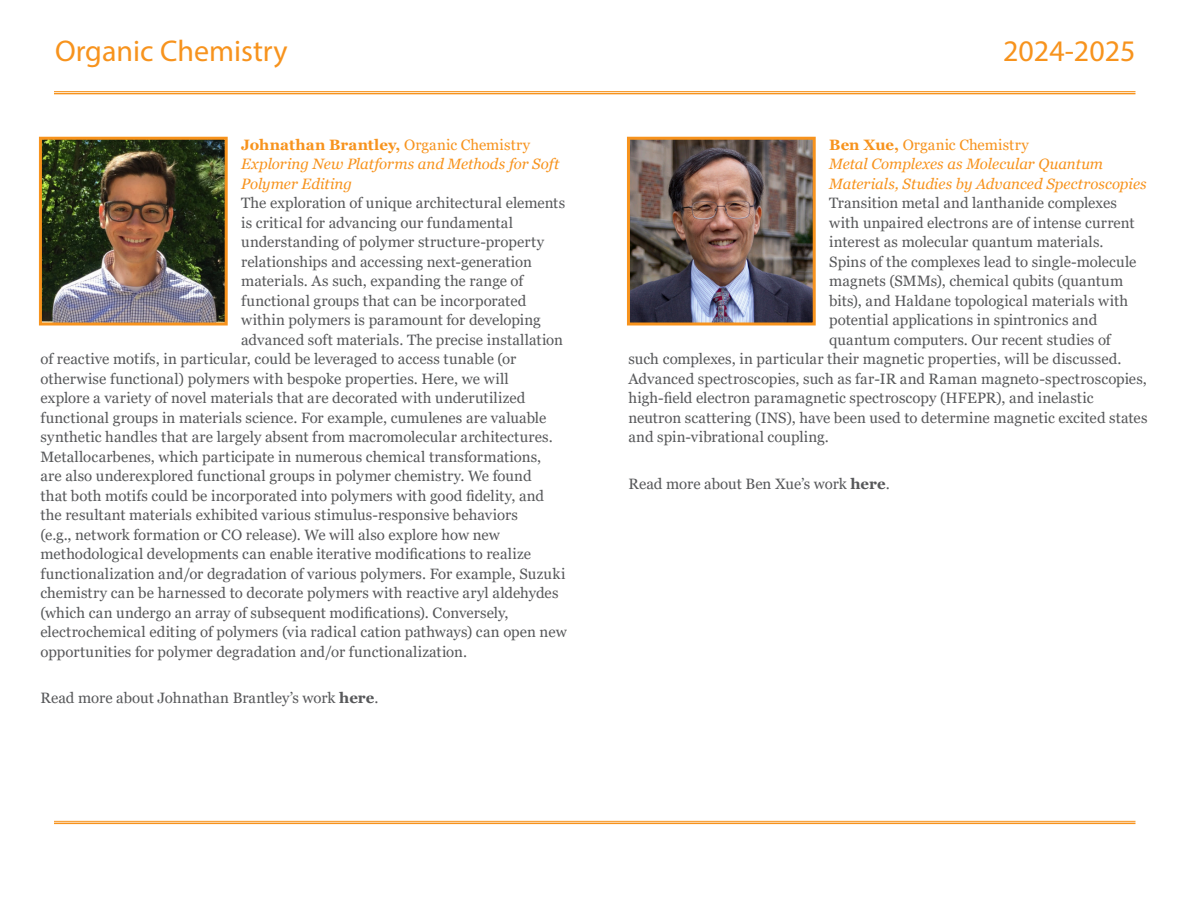
<style>
.page{position:relative;width:1188px;height:918px;background:#fff}
.page>*{position:absolute;margin:0;border:0;box-sizing:border-box;transform-origin:0 0}
.t1{font:30px "Myriad Pro";color:#f7931d}
.t2{font:15px "Georgia";letter-spacing:.005em;color:#57585a}
.t3{font:italic 15px "Georgia";color:#f7931d}
.t4{font:700 15px "Georgia";letter-spacing:.01em;color:#f7931d}
.t5{font:15px "Georgia";letter-spacing:.01em;color:#f7931d}
.s1{font-weight:400}
.s2{font-weight:700}
</style>
<div class="page">
<img style="left:43px;top:141px;width:181px;height:181px">
<div style="left:39px;top:137px;width:189px;height:189px;border:3px solid #f7931d"></div>
<img style="left:631px;top:141px;width:181px;height:180px">
<div style="left:627px;top:137px;width:189px;height:188px;border:3px solid #f7931d"></div>
<hr style="left:54px;top:91px;width:1082px;height:1px;background:#f7931d">
<hr style="left:54px;top:93px;width:1082px;height:1px;background:#f7931d">
<hr style="left:54px;top:821px;width:1082px;height:1px;background:#f7931d">
<hr style="left:54px;top:823px;width:1082px;height:1px;background:#f7931d">
<p class="t1" style="left:55px;top:33px;width:234px">Organic Chemistry</p>
<p class="t1" style="left:1003px;top:33px;width:134px">2024-2025</p>
<h3 class="t4" style="left:241px;top:135px;width:291px">Johnathan Brantley, <span class="s1">Organic Chemistry</span></h3>
<h3 class="t3" style="left:241px;top:154px;width:320px">Exploring New Platforms and Methods for Soft</h3>
<h3 class="t3" style="left:241px;top:174px;width:112px">Polymer Editing</h3>
<h3 class="t2" style="left:241px;top:194px;width:326px">The exploration of unique architectural elements</h3>
<h3 class="t2" style="left:241px;top:213px;width:273px">is critical for advancing our fundamental</h3>
<h3 class="t2" style="left:241px;top:233px;width:304px">understanding of polymer structure-property</h3>
<h3 class="t2" style="left:241px;top:252px;width:292px">relationships and accessing next-generation</h3>
<h3 class="t2" style="left:241px;top:272px;width:284px">materials. As such, expanding the range of</h3>
<h3 class="t2" style="left:241px;top:291px;width:287px">functional groups that can be incorporated</h3>
<h3 class="t2" style="left:241px;top:311px;width:301px">within polymers is paramount for developing</h3>
<h3 class="t2" style="left:241px;top:330px;width:323px">advanced soft materials. The precise installation</h3>
<h3 class="t2" style="left:40px;top:350px;width:477px">of reactive motifs, in particular, could be leveraged to access tunable (or</h3>
<h3 class="t2" style="left:40px;top:369px;width:470px">otherwise functional) polymers with bespoke properties. Here, we will</h3>
<h3 class="t2" style="left:40px;top:389px;width:487px">explore a variety of novel materials that are decorated with underutilized</h3>
<h3 class="t2" style="left:40px;top:408px;width:507px">functional groups in materials science. For example, cumulenes are valuable</h3>
<h3 class="t2" style="left:40px;top:428px;width:514px">synthetic handles that are largely absent from macromolecular architectures.</h3>
<h3 class="t2" style="left:40px;top:447px;width:502px">Metallocarbenes, which participate in numerous chemical transformations,</h3>
<h3 class="t2" style="left:40px;top:467px;width:493px">are also underexplored functional groups in polymer chemistry. We found</h3>
<h3 class="t2" style="left:40px;top:486px;width:505px">that both motifs could be incorporated into polymers with good fidelity, and</h3>
<h3 class="t2" style="left:40px;top:506px;width:479px">the resultant materials exhibited various stimulus-responsive behaviors</h3>
<h3 class="t2" style="left:40px;top:525px;width:461px">(e.g., network formation or CO release). We will also explore how new</h3>
<h3 class="t2" style="left:40px;top:545px;width:492px">methodological developments can enable iterative modifications to realize</h3>
<h3 class="t2" style="left:40px;top:564px;width:526px">functionalization and/or degradation of various polymers. For example, Suzuki</h3>
<h3 class="t2" style="left:40px;top:584px;width:520px">chemistry can be harnessed to decorate polymers with reactive aryl aldehydes</h3>
<h3 class="t2" style="left:40px;top:603px;width:470px">(which can undergo an array of subsequent modifications). Conversely,</h3>
<h3 class="t2" style="left:40px;top:623px;width:528px">electrochemical editing of polymers (via radical cation pathways) can open new</h3>
<h3 class="t2" style="left:40px;top:642px;width:428px">opportunities for polymer degradation and/or functionalization.</h3>
<h3 class="t2" style="left:40px;top:689px;width:340px">Read more about Johnathan Brantley’s work <span class="s2">here</span>.</h3>
<h3 class="t5" style="left:829px;top:135px;width:201px"><span class="s2">Ben Xue,</span> Organic Chemistry</h3>
<h3 class="t3" style="left:829px;top:154px;width:275px">Metal Complexes as Molecular Quantum</h3>
<h3 class="t3" style="left:829px;top:174px;width:319px">Materials, Studies by Advanced Spectroscopies</h3>
<h3 class="t2" style="left:829px;top:194px;width:289px">Transition metal and lanthanide complexes</h3>
<h3 class="t2" style="left:829px;top:213px;width:307px">with unpaired electrons are of intense current</h3>
<h3 class="t2" style="left:829px;top:233px;width:276px">interest as molecular quantum materials.</h3>
<h3 class="t2" style="left:829px;top:252px;width:309px">Spins of the complexes lead to single-molecule</h3>
<h3 class="t2" style="left:829px;top:272px;width:296px">magnets (SMMs), chemical qubits (quantum</h3>
<h3 class="t2" style="left:829px;top:291px;width:301px">bits), and Haldane topological materials with</h3>
<h3 class="t2" style="left:829px;top:311px;width:270px">potential applications in spintronics and</h3>
<h3 class="t2" style="left:829px;top:330px;width:283px">quantum computers. Our recent studies of</h3>
<h3 class="t2" style="left:628px;top:350px;width:495px">such complexes, in particular their magnetic properties, will be discussed.</h3>
<h3 class="t2" style="left:628px;top:369px;width:520px">Advanced spectroscopies, such as far-IR and Raman magneto-spectroscopies,</h3>
<h3 class="t2" style="left:628px;top:389px;width:467px">high-field electron paramagnetic spectroscopy (HFEPR), and inelastic</h3>
<h3 class="t2" style="left:628px;top:408px;width:521px">neutron scattering (INS), have been used to determine magnetic excited states</h3>
<h3 class="t2" style="left:628px;top:428px;width:202px">and spin-vibrational coupling.</h3>
<h3 class="t2" style="left:628px;top:474px;width:263px">Read more about Ben Xue’s work <span class="s2">here</span>.</h3>
</div>
